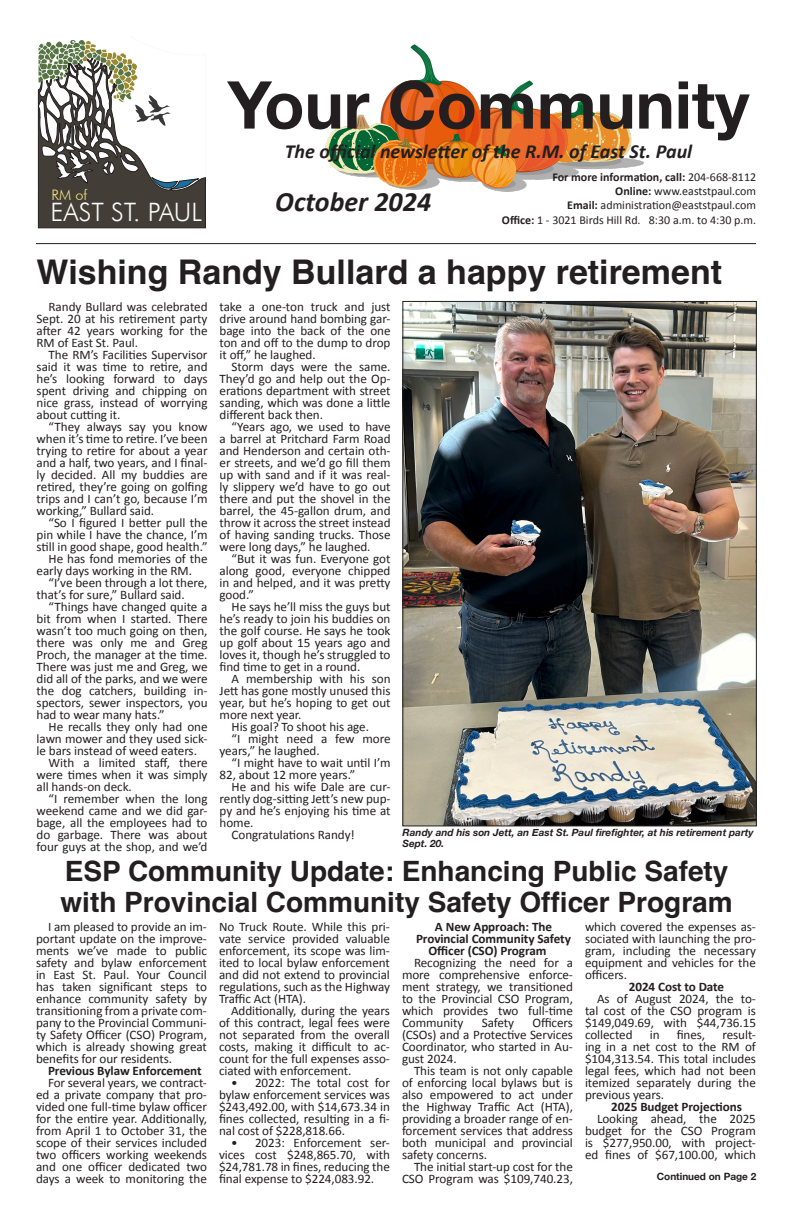
<style>
.page{position:relative;width:792px;height:1224px;background:#fff}
.page>*{position:absolute;margin:0;border:0;box-sizing:border-box;transform-origin:0 0}
.t1{font:700 66px "Helvetica Neue";color:#231f20}
.No_indent_body_copy{font:700 34px "Helvetica";color:#231f20}
.No_indent_body_copy-2{font:700 28px/30.2px "Helvetica";color:#231f20}
.t2{font:italic 700 28px "Calibri";color:#231f20}
.t3{font:300 25.4px "Futura BT";color:#fafbfb}
.t4{font:italic 700 20px "Calibri";color:#231f20}
.t5{font:300 14.5px "Futura BT";color:#f3e281}
.t6{font:13px/12px "Calibri";letter-spacing:-.005em;color:#231f20;text-align:justify}
.t7{font:700 13px/12px "Calibri";letter-spacing:-.005em;color:#231f20}
.t8{font:12px "Calibri";color:#231f20}
.t9{font:700 12px "Calibri";color:#231f20}
.No_indent_body_copy-3{font:italic 700 10px/10.8px "Helvetica Neue";color:#231f20}
.No_indent_body_copy-4{font:700 10px "Helvetica Neue";color:#231f20}
.s1{font-weight:400}
.s2{font-weight:700}
</style>
<div class="page">
<hr style="left:36px;top:243px;width:720px;height:1px;background:#231f20">
<hr style="left:38px;top:228px;width:167px;height:1px;background:#231f20">
<svg style="left:37px;top:40px;width:169px;height:188px"></svg>
<img style="left:405px;top:303px;width:350px;height:521px">
<img style="left:326px;top:44px;width:318px;height:148px">
<p class="t1" style="left:228px;top:53px;width:523px">Your Community</p>
<p class="t4" style="left:285px;top:138px;width:409px">The official newsletter of the R.M. of East St. Paul</p>
<p class="t9" style="left:552px;top:168px;width:205px">For more information, call: <span class="s1">204-668-8112</span></p>
<p class="t8" style="left:615px;top:183px;width:142px"><span class="s2">Online:</span> www.eaststpaul.com</p>
<p class="t8" style="left:567px;top:197px;width:191px"><span class="s2">Email:</span> administration@eaststpaul.com</p>
<p class="t8" style="left:502px;top:211px;width:256px"><span class="s2">Office:</span> 1 - 3021 Birds Hill Rd. 8:30 a.m. to 4:30 p.m.</p>
<p class="t5" style="left:51px;top:186px;width:37px">RM of</p>
<p class="t3" style="left:51px;top:197px;width:153px">EAST ST. PAUL</p>
<p class="No_indent_body_copy" style="left:37px;top:251px;width:687px">Wishing Randy Bullard a happy retirement</p>
<p class="t2" style="left:275px;top:182px;width:157px">October 2024</p>
<p class="t6" style="left:37px;top:300px;width:173px;text-indent:12px">Randy Bullard was celebrated Sept. 20 at his retirement party after 42 years working for the RM of East St. Paul.</p>
<p class="t6" style="left:37px;top:348px;width:172px;text-indent:12px">The RM’s Facilities Supervisor said it was time to retire, and he’s looking forward to days spent driving and chipping on nice grass, instead of worrying about cutting it.</p>
<p class="t6" style="left:37px;top:420px;width:172px;text-indent:12px">“They always say you know when it’s time to retire. I’ve been trying to retire for about a year and a half, two years, and I final&shy;ly decided. All my buddies are retired, they’re going on golfing trips and I can’t go, because I’m working,” Bullard said.</p>
<p class="t6" style="left:37px;top:516px;width:172px;text-indent:12px">“So I figured I better pull the pin while I have the chance, I’m still in good shape, good health.”</p>
<p class="t6" style="left:37px;top:552px;width:172px;text-indent:12px">He has fond memories of the early days working in the RM.</p>
<p class="t6" style="left:37px;top:576px;width:172px;text-indent:12px">“I’ve been through a lot there, that’s for sure,” Bullard said.</p>
<p class="t6" style="left:37px;top:600px;width:172px;text-indent:12px">“Things have changed quite a bit from when I started. There wasn’t too much going on then, there was only me and Greg Proch, the manager at the time.<br>There was just me and Greg, we did all of the parks, and we were the dog catchers, building in&shy;spectors, sewer inspectors, you had to wear many hats.”</p>
<p class="t6" style="left:37px;top:720px;width:172px;text-indent:12px">He recalls they only had one lawn mower and they used sick&shy;le bars instead of weed eaters.</p>
<p class="t6" style="left:37px;top:756px;width:172px;text-indent:12px">With a limited staff, there were times when it was simply all hands-on deck.</p>
<p class="t6" style="left:37px;top:792px;width:173px;text-indent:12px">“I remember when the long weekend came and we did gar&shy;bage, all the employees had to do garbage. There was about four guys at the shop, and we’d</p>
<p class="t6" style="left:220px;top:300px;width:172px">take a one-ton truck and just drive around hand bombing gar&shy;bage into the back of the one ton and off to the dump to drop it off,” he laughed.</p>
<p class="t6" style="left:220px;top:360px;width:172px;text-indent:12px">Storm days were the same.<br>They’d go and help out the Op&shy;erations department with street sanding, which was done a little different back then.</p>
<p class="t6" style="left:220px;top:420px;width:172px;text-indent:12px">“Years ago, we used to have a barrel at Pritchard Farm Road and Henderson and certain oth&shy;er streets, and we’d go fill them up with sand and if it was real&shy;ly slippery we’d have to go out there and put the shovel in the barrel, the 45-gallon drum, and throw it across the street instead of having sanding trucks. Those were long days,” he laughed.</p>
<p class="t6" style="left:220px;top:552px;width:172px;text-indent:12px">“But it was fun. Everyone got along good, everyone chipped in and helped, and it was pretty good.”</p>
<p class="t6" style="left:220px;top:600px;width:172px;text-indent:12px">He says he’ll miss the guys but he’s ready to join his buddies on the golf course. He says he took up golf about 15 years ago and loves it, though he’s struggled to find time to get in a round.</p>
<p class="t6" style="left:220px;top:672px;width:172px;text-indent:12px">A membership with his son Jett has gone mostly unused this year, but he’s hoping to get out more next year.</p>
<p class="t6" style="left:232px;top:720px;width:139px">His goal? To shoot his age.</p>
<p class="t6" style="left:220px;top:732px;width:172px;text-indent:12px">“I might need a few more years,” he laughed.</p>
<p class="t6" style="left:220px;top:756px;width:172px;text-indent:12px">“I might have to wait until I’m<br>82, about 12 more years.”</p>
<p class="t6" style="left:220px;top:780px;width:172px;text-indent:12px">He and his wife Dale are cur&shy;rently dog-sitting Jett’s new pup&shy;py and he’s enjoying his time at home.</p>
<p class="t6" style="left:232px;top:828px;width:125px">Congratulations Randy!</p>
<p class="No_indent_body_copy-3" style="left:403px;top:827px;width:353px">Randy and his son Jett, an East St. Paul firefighter, at his retirement party<br>Sept. 20.</p>
<p class="No_indent_body_copy-2" style="left:61px;top:860px;width:674px">ESP Community Update: Enhancing Public Safety with Provincial Community Safety Officer Program</p>
<p class="t6" style="left:36px;top:921px;width:173px;text-indent:12px">I am pleased to provide an im&shy;portant update on the improve&shy;ments we’ve made to public safety and bylaw enforcement in East St. Paul. Your Council has taken significant steps to enhance community safety by transitioning from a private com&shy;pany to the Provincial Communi&shy;ty Safety Officer (CSO) Program, which is already showing great benefits for our residents.</p>
<p class="t7" style="left:48px;top:1065px;width:155px">Previous Bylaw Enforcement</p>
<p class="t6" style="left:36px;top:1077px;width:172px;text-indent:12px">For several years, we contract&shy;ed a private company that pro&shy;vided one full-time bylaw officer for the entire year. Additionally, from April 1 to October 31, the scope of their services included two officers working weekends and one officer dedicated two days a week to monitoring the</p>
<p class="t6" style="left:219px;top:921px;width:172px">No Truck Route. While this pri&shy;vate service provided valuable enforcement, its scope was lim&shy;ited to local bylaw enforcement and did not extend to provincial regulations, such as the Highway Traffic Act (HTA).</p>
<p class="t6" style="left:219px;top:1005px;width:172px;text-indent:12px">Additionally, during the years of this contract, legal fees were not separated from the overall costs, making it difficult to ac&shy;count for the full expenses asso&shy;ciated with enforcement.</p>
<p class="t6" style="left:219px;top:1077px;width:173px;text-indent:12px">• 2022: The total cost for bylaw enforcement services was $243,492.00, with $14,673.34 in fines collected, resulting in a fi&shy;nal cost of $228,818.66.</p>
<p class="t6" style="left:219px;top:1137px;width:173px;text-indent:12px">• 2023: Enforcement ser&shy;vices cost $248,865.70, with $24,781.78 in fines, reducing the final expense to $224,083.92.</p>
<p class="t6" style="left:585px;top:921px;width:172px">which covered the expenses as&shy;sociated with launching the pro&shy;gram, including the necessary equipment and vehicles for the officers.</p>
<p class="t7" style="left:629px;top:981px;width:97px">2024 Cost to Date</p>
<p class="t6" style="left:585px;top:993px;width:173px;text-indent:12px">As of August 2024, the to&shy;tal cost of the CSO program is $149,049.69, with $44,736.15 collected</p>
<p class="t7" style="left:435px;top:921px;width:119px">A New Approach: The</p>
<p class="t7" style="left:429px;top:933px;width:144px;text-indent:-12px">Provincial Community Safety<br>Officer (CSO) Program</p>
<p class="t6" style="left:402px;top:957px;width:173px;text-indent:12px">Recognizing the need for a more comprehensive enforce&shy;ment strategy, we transitioned to the Provincial CSO Program, which provides two full-time Community</p>
<p class="t6" style="left:402px;top:1017px;width:172px;text-indent:130px">Officers (CSOs) and a Protective Services Coordinator, who started in Au&shy;gust 2024.</p>
<p class="t6" style="left:402px;top:1065px;width:173px;text-indent:12px">This team is not only capable of enforcing local bylaws but is also empowered to act under the Highway Traffic Act (HTA), providing a broader range of en&shy;forcement services that address both municipal and provincial safety concerns.</p>
<p class="t6" style="left:402px;top:1161px;width:173px;text-align:right">The initial start-up cost for the<br>CSO Program was $109,740.23,</p>
<p class="t6" style="left:482px;top:1017px;width:34px">Safety</p>
<p class="t6" style="left:650px;top:1029px;width:11px">in</p>
<p class="t6" style="left:677px;top:1029px;width:30px">fines,</p>
<p class="t6" style="left:585px;top:1029px;width:172px;text-indent:137px">result&shy;ing in a net cost to the RM of $104,313.54. This total includes legal fees, which had not been itemized separately during the previous years.</p>
<p class="t7" style="left:611px;top:1101px;width:132px">2025 Budget Projections</p>
<p class="t6" style="left:585px;top:1113px;width:172px;text-indent:12px">Looking ahead, the 2025 budget for the CSO Program is $277,950.00, with project&shy;ed fines of $67,100.00, which</p>
<p class="No_indent_body_copy-4" style="left:657px;top:1168px;width:101px">Continued on Page 2</p>
</div>
